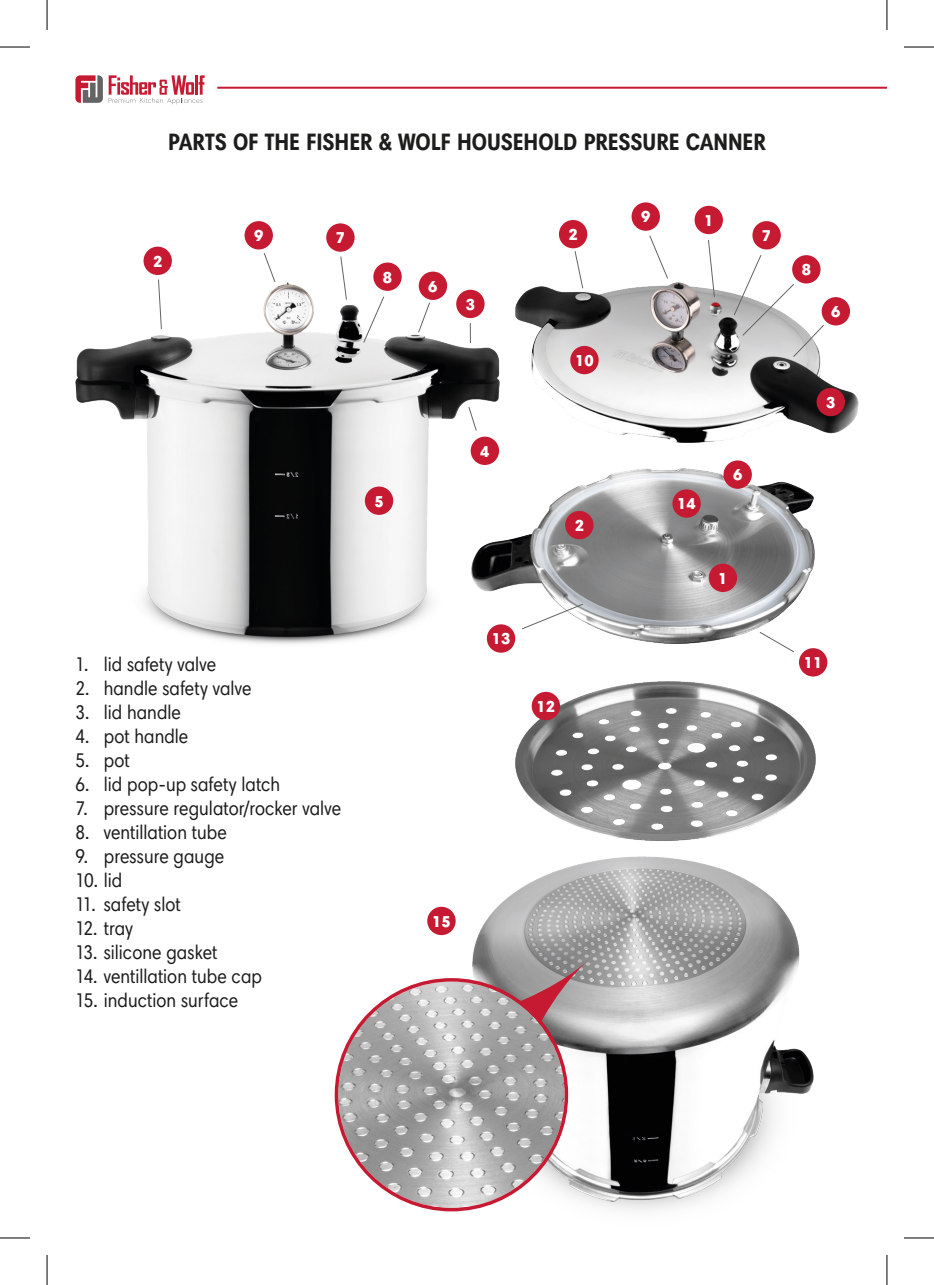
<style>
.page{position:relative;width:934px;height:1285px;background:#fff}
.page>*{position:absolute;margin:0;border:0;box-sizing:border-box;transform-origin:0 0}
.t1{font:700 condensed 24px "Harmonia Sans Pro Cyr";color:#1d1d1b}
.t2{font:condensed 20px "Harmonia Sans Pro Cyr";color:#1d1d1b}
.t3{font:900 16px "Harmonia Sans Pro Cyr";color:#fff}
</style>
<div class="page">
<hr style="left:217px;top:87px;width:669px;height:2px;background:#c61a32">
<svg style="left:75px;top:75px;width:28px;height:28px"></svg>
<svg style="left:109px;top:75px;width:95px;height:29px"></svg>
<img style="left:75px;top:282px;width:424px;height:367px">
<img style="left:468px;top:857px;width:344px;height:354px">
<img style="left:515px;top:282px;width:343px;height:160px">
<img style="left:471px;top:469px;width:343px;height:174px">
<img style="left:515px;top:681px;width:300px;height:159px">
<svg style="left:494px;top:960px;width:94px;height:87px"></svg>
<img style="left:338px;top:981px;width:226px;height:227px;border-radius:113px">
<div style="left:694px;top:206px;width:28px;height:28px;background:#c61a32;border-radius:50%"></div>
<div style="left:708px;top:563px;width:28px;height:29px;background:#c61a32;border-radius:50%"></div>
<div style="left:558px;top:220px;width:29px;height:28px;background:#c61a32;border-radius:50%"></div>
<div style="left:565px;top:511px;width:28px;height:28px;background:#c61a32;border-radius:50%"></div>
<div style="left:143px;top:247px;width:29px;height:28px;background:#c61a32;border-radius:50%"></div>
<div style="left:470px;top:436px;width:29px;height:29px;background:#c61a32;border-radius:50%"></div>
<div style="left:364px;top:486px;width:29px;height:29px;background:#c61a32;border-radius:50%"></div>
<div style="left:798px;top:648px;width:29px;height:28px;background:#c61a32;border-radius:50%"></div>
<div style="left:486px;top:624px;width:29px;height:28px;background:#c61a32;border-radius:50%"></div>
<div style="left:672px;top:489px;width:28px;height:29px;background:#c61a32;border-radius:50%"></div>
<div style="left:531px;top:692px;width:29px;height:28px;background:#c61a32;border-radius:50%"></div>
<div style="left:427px;top:906px;width:28px;height:29px;background:#c61a32;border-radius:50%"></div>
<div style="left:816px;top:388px;width:28px;height:28px;background:#c61a32;border-radius:50%"></div>
<div style="left:456px;top:290px;width:28px;height:28px;background:#c61a32;border-radius:50%"></div>
<div style="left:752px;top:221px;width:28px;height:28px;background:#c61a32;border-radius:50%"></div>
<div style="left:326px;top:223px;width:28px;height:29px;background:#c61a32;border-radius:50%"></div>
<div style="left:418px;top:272px;width:29px;height:28px;background:#c61a32;border-radius:50%"></div>
<div style="left:373px;top:262px;width:28px;height:29px;background:#c61a32;border-radius:50%"></div>
<div style="left:631px;top:202px;width:28px;height:29px;background:#c61a32;border-radius:50%"></div>
<div style="left:244px;top:221px;width:29px;height:28px;background:#c61a32;border-radius:50%"></div>
<div style="left:570px;top:346px;width:28px;height:28px;background:#c61a32;border-radius:50%"></div>
<div style="left:821px;top:297px;width:28px;height:28px;background:#c61a32;border-radius:50%"></div>
<div style="left:723px;top:460px;width:28px;height:29px;background:#c61a32;border-radius:50%"></div>
<svg style="left:649px;top:235px;width:19px;height:44px"></svg>
<svg style="left:573px;top:251px;width:10px;height:38px"></svg>
<svg style="left:157px;top:279px;width:5px;height:51px"></svg>
<svg style="left:263px;top:253px;width:13px;height:30px"></svg>
<svg style="left:339px;top:256px;width:8px;height:45px"></svg>
<svg style="left:417px;top:301px;width:14px;height:33px"></svg>
<svg style="left:362px;top:295px;width:23px;height:49px"></svg>
<svg style="left:469px;top:323px;width:1px;height:20px"></svg>
<svg style="left:467px;top:406px;width:10px;height:26px"></svg>
<svg style="left:707px;top:240px;width:8px;height:58px"></svg>
<svg style="left:732px;top:255px;width:92px;height:103px"></svg>
<svg style="left:520px;top:603px;width:64px;height:27px"></svg>
<svg style="left:758px;top:631px;width:36px;height:22px"></svg>
<hr style="left:0;top:47px;width:30px;height:1px;background:#000">
<hr style="left:903px;top:47px;width:30px;height:1px;background:#000">
<hr style="left:0;top:1237px;width:30px;height:1px;background:#000">
<hr style="left:903px;top:1237px;width:30px;height:1px;background:#000">
<hr style="left:47px;top:0;width:1px;height:30px;background:#000">
<hr style="left:47px;top:1255px;width:1px;height:30px;background:#000">
<hr style="left:886px;top:0;width:1px;height:30px;background:#000">
<hr style="left:886px;top:1255px;width:1px;height:30px;background:#000">
<p class="t1" style="left:168px;top:127px;width:598px">PARTS OF THE FISHER &amp; WOLF HOUSEHOLD PRESSURE CANNER</p>
<p class="t3" style="left:153px;top:251px;width:11px">2</p>
<p class="t3" style="left:254px;top:225px;width:11px">9</p>
<p class="t3" style="left:640px;top:207px;width:11px">9</p>
<p class="t3" style="left:703px;top:210px;width:11px">1</p>
<p class="t3" style="left:568px;top:224px;width:11px">2</p>
<p class="t3" style="left:335px;top:228px;width:11px">7</p>
<p class="t3" style="left:761px;top:225px;width:11px">7</p>
<p class="t3" style="left:382px;top:267px;width:11px">8</p>
<p class="t3" style="left:428px;top:276px;width:11px">6</p>
<p class="t3" style="left:465px;top:294px;width:11px">3</p>
<p class="t3" style="left:374px;top:491px;width:11px">5</p>
<p class="t3" style="left:480px;top:441px;width:11px">4</p>
<p class="t3" style="left:491px;top:628px;width:20px">13</p>
<p class="t3" style="left:575px;top:350px;width:20px">10</p>
<p class="t3" style="left:574px;top:515px;width:11px">2</p>
<p class="t3" style="left:677px;top:493px;width:20px">14</p>
<p class="t3" style="left:732px;top:465px;width:11px">6</p>
<p class="t3" style="left:718px;top:568px;width:11px">1</p>
<p class="t2" style="left:75px;top:652px;width:142px">1. lid safety valve</p>
<p class="t2" style="left:75px;top:676px;width:177px">2. handle safety valve</p>
<p class="t2" style="left:75px;top:700px;width:107px">3. lid handle</p>
<p class="t2" style="left:75px;top:724px;width:114px">4. pot handle</p>
<p class="t2" style="left:75px;top:748px;width:56px">5. pot</p>
<p class="t2" style="left:75px;top:772px;width:206px">6. lid pop-up safety latch</p>
<p class="t2" style="left:75px;top:796px;width:267px">7. pressure regulator/rocker valve</p>
<p class="t2" style="left:75px;top:820px;width:153px">8. ventillation tube</p>
<p class="t2" style="left:75px;top:844px;width:150px">9. pressure gauge</p>
<p class="t2" style="left:75px;top:868px;width:48px">10. lid</p>
<p class="t2" style="left:75px;top:892px;width:107px">11. safety slot</p>
<p class="t2" style="left:75px;top:916px;width:59px">12. tray</p>
<p class="t2" style="left:75px;top:940px;width:143px">13. silicone gasket</p>
<p class="t2" style="left:75px;top:964px;width:188px">14. ventillation tube cap</p>
<p class="t2" style="left:75px;top:988px;width:164px">15. induction surface</p>
<p class="t3" style="left:432px;top:911px;width:20px">15</p>
<p class="t3" style="left:536px;top:696px;width:20px">12</p>
<p class="t3" style="left:801px;top:259px;width:11px">8</p>
<p class="t3" style="left:830px;top:301px;width:11px">6</p>
<p class="t3" style="left:825px;top:392px;width:11px">3</p>
<p class="t3" style="left:803px;top:652px;width:20px">11</p>
</div>
